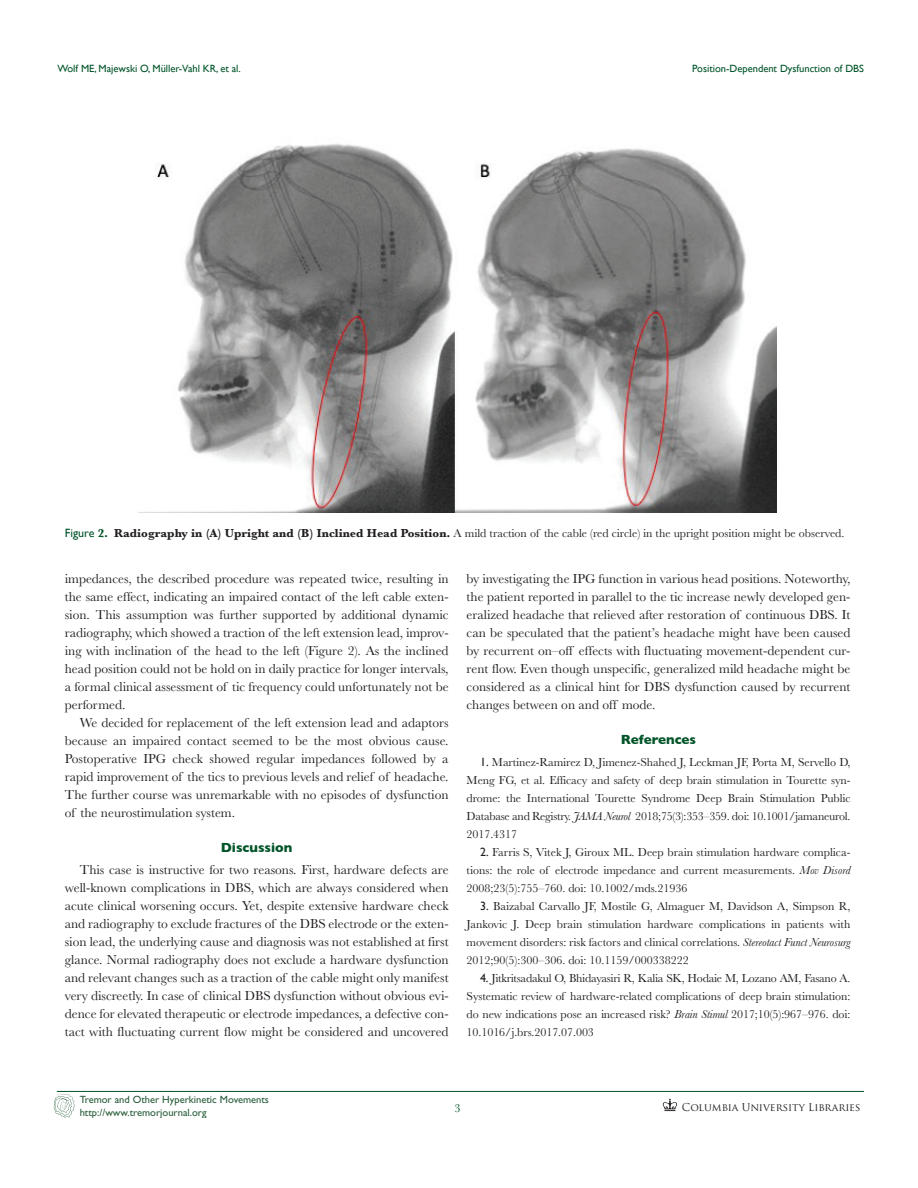
<style>
.page{position:relative;width:918px;height:1188px;background:#fff}
.page>*{position:absolute;margin:0;border:0;box-sizing:border-box;transform-origin:0 0}
.TX{font:13.5px/18px "Baskerville";color:#231f20;text-align:justify}
.TXI{font:13.5px/18px "Baskerville";color:#231f20;text-align:justify}
.t1{font:700 13.5px "Gill Sans";color:#005428}
.Reference{font:12px/18px "Baskerville";letter-spacing:-.005em;color:#231f20;text-align:justify}
.FC{font:12px "Baskerville";color:#231f20}
.t2{font:12px "Baskerville";color:#005428}
.t3{font:10.5px "Gill Sans";color:#005428}
.t4{font:10.5px/12.6px "Gill Sans";color:#275c39}
.t5{font:10.5px "Trajan Pro";color:#231f20}
.s1{font-family:"Gill Sans";color:#005428}
.s2{font-weight:700;color:#005428}
.s3{font-weight:700}
.s4{font-family:"Gill Sans"}
.s5{font-style:italic}
</style>
<div class="page">
<hr style="left:57px;top:1091px;width:807px;height:1px;background:#005428">
<svg style="left:663px;top:1099px;width:14px;height:12px"></svg>
<svg style="left:54px;top:1094px;width:21px;height:24px"></svg>
<img style="left:157px;top:143px;width:620px;height:369px">
<p class="t3" style="left:57px;top:62px;width:185px">Wolf ME, Majewski O, Müller-Vahl KR, et al.</p>
<p class="t3" style="left:692px;top:62px;width:173px">Position-Dependent Dysfunction of DBS</p>
<p class="FC" style="left:65px;top:526px;width:781px"><span class="s1">Figure</span> <span class="s2">2.</span> <span class="s3">Radiography in (A) Upright and (B) Inclined Head Position.</span> A mild traction of the cable (red circle) in the upright position might be observed.</p>
<p class="TXI" style="left:65px;top:570px;width:385px">impedances, the described procedure was repeated twice, resulting in the same effect, indicating an impaired contact of the left cable exten&shy;sion. This assumption was further supported by additional dynamic radiography, which showed a traction of the left extension lead, improv&shy;ing with inclination of the head to the left (Figure 2). As the inclined head position could not be hold on in daily practice for longer intervals, a formal clinical assessment of tic frequency could unfortunately not be performed.</p>
<p class="TXI" style="left:65px;top:714px;width:385px;text-indent:15px">We decided for replacement of the left extension lead and adaptors because an impaired contact seemed to be the most obvious cause.<br>Postoperative IPG check showed regular impedances followed by a rapid improvement of the tics to previous levels and relief of headache.<br>The further course was unremarkable with no episodes of dysfunction of the neurostimulation system.</p>
<h1 class="t1" style="left:221px;top:836px;width:73px">Discussion</h1>
<p class="TX" style="left:65px;top:861px;width:385px;text-indent:15px">This case is instructive for two reasons. First, hardware defects are well-known complications in DBS, which are always considered when acute clinical worsening occurs. Yet, despite extensive hardware check and radiography to exclude fractures of the DBS electrode or the exten&shy;sion lead, the underlying cause and diagnosis was not established at first glance. Normal radiography does not exclude a hardware dysfunction and relevant changes such as a traction of the cable might only manifest very discreetly. In case of clinical DBS dysfunction without obvious evi&shy;dence for elevated therapeutic or electrode impedances, a defective con&shy;tact with fluctuating current flow might be considered and uncovered</p>
<p class="TX" style="left:467px;top:570px;width:385px">by investigating the IPG function in various head positions. Noteworthy, the patient reported in parallel to the tic increase newly developed gen&shy;eralized headache that relieved after restoration of continuous DBS. It can be speculated that the patient’s headache might have been caused by recurrent on–off effects with fluctuating movement-dependent cur&shy;rent flow. Even though unspecific, generalized mild headache might be considered as a clinical hint for DBS dysfunction caused by recurrent changes between on and off mode.</p>
<h1 class="t1" style="left:621px;top:728px;width:77px">References</h1>
<p class="Reference" style="left:467px;top:753px;width:385px;text-indent:14px"><span class="s4">1.</span> Martinez-Ramirez D, Jimenez-Shahed J, Leckman JF, Porta M, Servello D, Meng FG, et al. Efficacy and safety of deep brain stimulation in Tourette syn&shy;drome: the International Tourette Syndrome Deep Brain Stimulation Public Database and Registry. <span class="s5">JAMA Neurol</span> 2018;75(3):353–359. doi: 10.1001/jamaneurol.<br>2017.4317</p>
<p class="Reference" style="left:467px;top:843px;width:385px;text-indent:14px"><span class="s4">2.</span> Farris S, Vitek J, Giroux ML. Deep brain stimulation hardware complica&shy;tions: the role of electrode impedance and current measurements. <span class="s5">Mov Disord </span>2008;23(5):755–760. doi: 10.1002/mds.21936</p>
<p class="Reference" style="left:467px;top:897px;width:385px;text-indent:14px"><span class="s4">3.</span> Baizabal Carvallo JF, Mostile G, Almaguer M, Davidson A, Simpson R, Jankovic J. Deep brain stimulation hardware complications in patients with movement disorders: risk factors and clinical correlations. <span class="s5">Stereotact Funct Neurosurg </span>2012;90(5):300–306. doi: 10.1159/000338222</p>
<p class="Reference" style="left:467px;top:969px;width:385px;text-indent:14px"><span class="s4">4.</span> Jitkritsadakul O, Bhidayasiri R, Kalia SK, Hodaie M, Lozano AM, Fasano A.<br>Systematic review of hardware-related complications of deep brain stimulation: do new indications pose an increased risk? <span class="s5">Brain Stimul</span> 2017;10(5):967–976. doi:<br>10.1016/j.brs.2017.07.003</p>
<p class="t4" style="left:80px;top:1093px;width:191px">Tremor and Other Hyperkinetic Movements http://www.tremorjournal.org</p>
<p class="t2" style="left:455px;top:1101px;width:7px">3</p>
<p class="t5" style="left:682px;top:1100px;width:180px">Columbia University Libraries</p>
</div>
